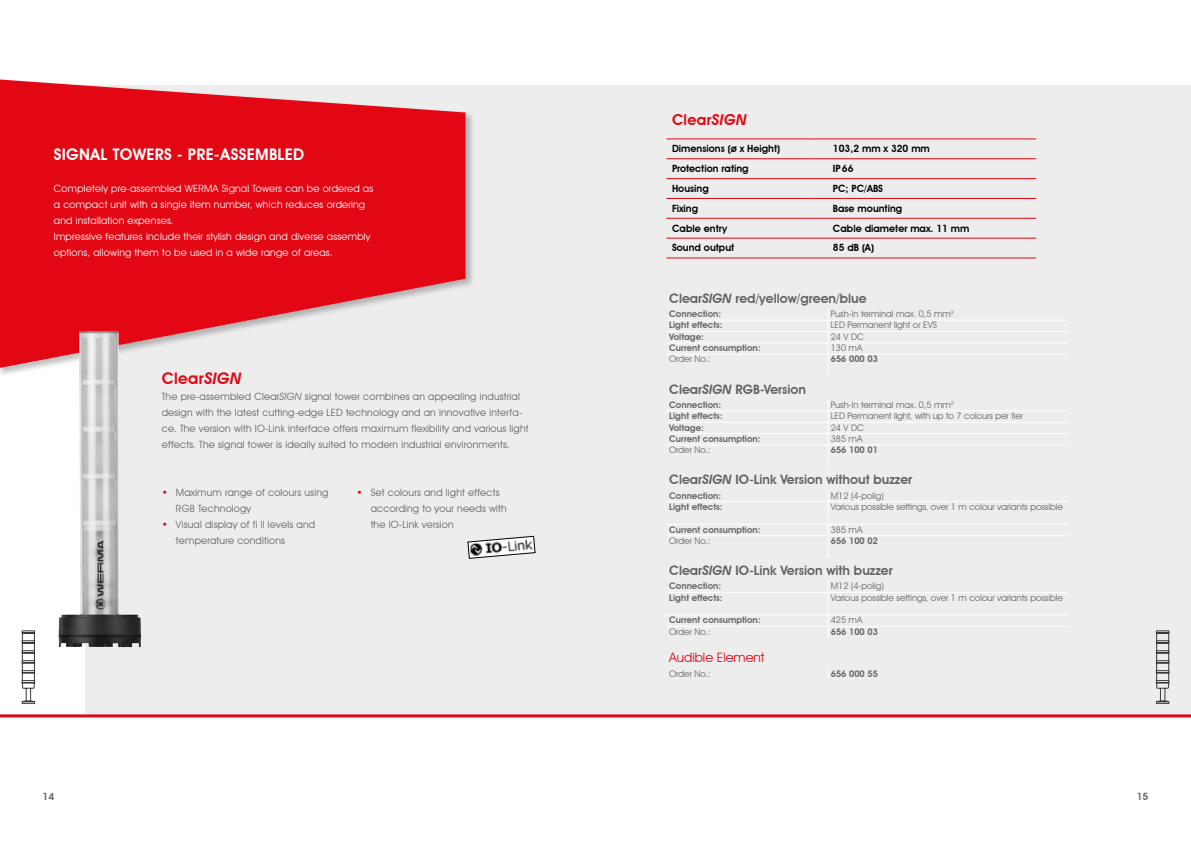
<style>
.page{position:relative;width:1191px;height:842px;background:#fff}
.page>*{position:absolute;margin:0;border:0;box-sizing:border-box;transform-origin:0 0}
.t1{font:600 16px "Avant Garde IT Cby BT";letter-spacing:.02em;color:#fff}
.t2{font:600 16px "Avant Garde IT Cby BT";letter-spacing:.02em;color:#e30613}
.t3{font:600 15px "Avant Garde IT Cby BT";letter-spacing:.02em;color:#e30613}
.t4{font:600 13px "Avant Garde IT Cby BT";color:#646363}
.t5{font:13px "Avant Garde IT Cby BT";color:#e30613}
.t6{font:10px/16px "Avant Garde IT Cby BT";letter-spacing:.02em;color:#646363}
.t7{font:10px/16px "Avant Garde IT Cby BT";letter-spacing:.02em;color:#fff}
.t8{font:600 10px "Avant Garde IT Cby BT";color:#000}
.t9{font:600 10px "Avant Garde IT Cby BT";color:#646363}
.t10{font:9px "Avant Garde IT Cby BT";color:#646363}
.t11{font:600 9px "Avant Garde IT Cby BT";color:#646363}
.s1{font-style:italic}
.s2{font-family:"ITC Avant Garde Std";color:#e30613}
</style>
<div class="page">
<div style="left:85px;top:85px;width:1106px;height:629px;background:#ededed"></div>
<svg style="left:21px;top:630px;width:15px;height:74px"></svg>
<svg style="left:1155px;top:630px;width:15px;height:74px"></svg>
<div style="left:0;top:78px;width:475px;height:299px;background:#000;opacity:.25"></div>
<svg style="left:0;top:80px;width:465px;height:288px;fill:#e30613"></svg>
<hr style="left:666px;top:139px;width:144px;height:1px;background:#e30613">
<hr style="left:666px;top:158px;width:144px;height:1px;background:#e30613">
<hr style="left:810px;top:139px;width:226px;height:1px;background:#e30613">
<hr style="left:810px;top:158px;width:226px;height:1px;background:#e30613">
<hr style="left:666px;top:178px;width:144px;height:1px;background:#e30613">
<hr style="left:810px;top:178px;width:226px;height:1px;background:#e30613">
<hr style="left:666px;top:198px;width:144px;height:1px;background:#e30613">
<hr style="left:810px;top:198px;width:226px;height:1px;background:#e30613">
<hr style="left:666px;top:218px;width:144px;height:1px;background:#e30613">
<hr style="left:810px;top:218px;width:226px;height:1px;background:#e30613">
<hr style="left:666px;top:238px;width:144px;height:1px;background:#e30613">
<hr style="left:810px;top:238px;width:226px;height:1px;background:#e30613">
<hr style="left:666px;top:258px;width:144px;height:1px;background:#e30613">
<hr style="left:810px;top:258px;width:226px;height:1px;background:#e30613">
<hr style="left:666px;top:320px;width:162px;height:1px;background:#fff">
<hr style="left:828px;top:320px;width:240px;height:1px;background:#fff">
<hr style="left:666px;top:331px;width:162px;height:1px;background:#fff">
<hr style="left:828px;top:331px;width:240px;height:1px;background:#fff">
<hr style="left:666px;top:342px;width:162px;height:1px;background:#fff">
<hr style="left:828px;top:342px;width:240px;height:1px;background:#fff">
<hr style="left:666px;top:354px;width:162px;height:1px;background:#fff">
<hr style="left:828px;top:354px;width:240px;height:1px;background:#fff">
<hr style="left:666px;top:411px;width:162px;height:1px;background:#fff">
<hr style="left:828px;top:411px;width:240px;height:1px;background:#fff">
<hr style="left:666px;top:422px;width:162px;height:1px;background:#fff">
<hr style="left:828px;top:422px;width:240px;height:1px;background:#fff">
<hr style="left:666px;top:433px;width:162px;height:1px;background:#fff">
<hr style="left:828px;top:433px;width:240px;height:1px;background:#fff">
<hr style="left:666px;top:445px;width:162px;height:1px;background:#fff">
<hr style="left:828px;top:445px;width:240px;height:1px;background:#fff">
<hr style="left:666px;top:501px;width:162px;height:1px;background:#fff">
<hr style="left:828px;top:501px;width:240px;height:1px;background:#fff">
<hr style="left:666px;top:524px;width:162px;height:1px;background:#fff">
<hr style="left:828px;top:524px;width:240px;height:1px;background:#fff">
<hr style="left:666px;top:535px;width:162px;height:1px;background:#fff">
<hr style="left:666px;top:592px;width:162px;height:1px;background:#fff">
<hr style="left:828px;top:592px;width:240px;height:1px;background:#fff">
<hr style="left:666px;top:615px;width:162px;height:1px;background:#fff">
<hr style="left:828px;top:615px;width:240px;height:1px;background:#fff">
<hr style="left:666px;top:626px;width:162px;height:1px;background:#fff">
<hr style="left:828px;top:535px;width:240px;height:1px;background:#fff">
<hr style="left:828px;top:626px;width:240px;height:1px;background:#fff">
<hr style="left:0;top:714px;width:1191px;height:3px;background:#e30613">
<img style="left:59px;top:331px;width:82px;height:316px">
<svg style="left:467px;top:536px;width:68px;height:23px"></svg>
<h1 class="t1" style="left:54px;top:145px;width:252px">SIGNAL TOWERS - PRE-ASSEMBLED</h1>
<p class="t7" style="left:54px;top:180px;width:321px">Completely pre-assembled WERMA Signal Towers can be ordered as a compact unit with a single item number, which reduces ordering and installation expenses.<br>Impressive features include their stylish design and diverse assembly options, allowing them to be used in a wide range of areas.</p>
<h1 class="t2" style="left:162px;top:369px;width:81px">Clear<span class="s1">SIGN</span></h1>
<p class="t6" style="left:162px;top:388px;width:368px">The pre-assembled Clear<span class="s1">SIGN</span> signal tower combines an appealing industrial design with the latest cutting-edge LED technology and an innovative interfa&shy;ce. The version with IO-Link interface offers maximum flexibility and various light effects. The signal tower is ideally suited to modern industrial environments.</p>
<p class="t6" style="left:176px;top:484px;width:154px;text-indent:-14px"><span class="s2">•</span> Maximum range of colours using<br>RGB Technology</p>
<p class="t6" style="left:176px;top:516px;width:141px;text-indent:-14px"><span class="s2">•</span> Visual display of fi ll levels and temperature conditions</p>
<p class="t6" style="left:371px;top:484px;width:138px;text-indent:-14px"><span class="s2">•</span> Set colours and light effects according to your needs with the IO-Link version</p>
<h2 class="t3" style="left:672px;top:110px;width:76px">Clear<span class="s1">SIGN</span></h2>
<p class="t8" style="left:672px;top:143px;width:110px">Dimensions (ø x Height)</p>
<p class="t8" style="left:833px;top:143px;width:98px">103,2 mm x 320 mm</p>
<p class="t8" style="left:672px;top:162px;width:78px">Protection rating</p>
<p class="t8" style="left:833px;top:162px;width:22px">IP66</p>
<p class="t8" style="left:672px;top:182px;width:38px">Housing</p>
<p class="t8" style="left:833px;top:182px;width:52px">PC; PC/ABS</p>
<p class="t8" style="left:672px;top:202px;width:28px">Fixing</p>
<p class="t8" style="left:833px;top:202px;width:71px">Base mounting</p>
<p class="t8" style="left:672px;top:222px;width:57px">Cable entry</p>
<p class="t8" style="left:833px;top:222px;width:138px">Cable diameter max. 11 mm</p>
<p class="t8" style="left:672px;top:242px;width:64px">Sound output</p>
<p class="t8" style="left:833px;top:242px;width:42px">85 dB (A)</p>
<h3 class="t4" style="left:669px;top:290px;width:199px">Clear<span class="s1">SIGN</span> red/yellow/green/blue</h3>
<p class="t11" style="left:669px;top:308px;width:53px">Connection:</p>
<p class="t10" style="left:831px;top:308px;width:124px">Push-In terminal max. 0,5 mm<sup>2</sup></p>
<p class="t11" style="left:669px;top:320px;width:55px">Light effects:</p>
<p class="t10" style="left:831px;top:320px;width:108px">LED Permanent light or EVS</p>
<p class="t11" style="left:669px;top:331px;width:36px">Voltage:</p>
<p class="t10" style="left:831px;top:331px;width:35px">24 V DC</p>
<p class="t11" style="left:669px;top:343px;width:93px">Current consumption:</p>
<p class="t10" style="left:831px;top:342px;width:33px">130 mA</p>
<p class="t10" style="left:669px;top:354px;width:43px">Order No.:</p>
<p class="t11" style="left:831px;top:354px;width:49px">656 000 03</p>
<h3 class="t4" style="left:669px;top:381px;width:138px">Clear<span class="s1">SIGN</span> RGB-Version</h3>
<p class="t11" style="left:669px;top:399px;width:53px">Connection:</p>
<p class="t10" style="left:831px;top:399px;width:124px">Push-In terminal max. 0,5 mm<sup>2</sup></p>
<p class="t11" style="left:669px;top:411px;width:55px">Light effects:</p>
<p class="t10" style="left:831px;top:410px;width:194px">LED Permanent light, with up to 7 colours per tier</p>
<p class="t11" style="left:669px;top:422px;width:36px">Voltage:</p>
<p class="t10" style="left:831px;top:422px;width:35px">24 V DC</p>
<p class="t11" style="left:669px;top:433px;width:93px">Current consumption:</p>
<p class="t10" style="left:831px;top:433px;width:33px">385 mA</p>
<p class="t10" style="left:669px;top:444px;width:43px">Order No.:</p>
<p class="t11" style="left:831px;top:445px;width:49px">656 100 01</p>
<h3 class="t4" style="left:669px;top:472px;width:244px">Clear<span class="s1">SIGN</span> IO-Link Version without buzzer</h3>
<p class="t11" style="left:669px;top:490px;width:53px">Connection:</p>
<p class="t10" style="left:831px;top:490px;width:54px">M12 (4-polig)</p>
<p class="t11" style="left:669px;top:501px;width:55px">Light effects:</p>
<p class="t10" style="left:831px;top:501px;width:233px">Various possible settings, over 1 m colour variants possible</p>
<p class="t11" style="left:669px;top:524px;width:93px">Current consumption:</p>
<p class="t10" style="left:831px;top:524px;width:33px">385 mA</p>
<p class="t10" style="left:669px;top:535px;width:43px">Order No.:</p>
<p class="t11" style="left:831px;top:535px;width:49px">656 100 02</p>
<h3 class="t4" style="left:669px;top:563px;width:225px">Clear<span class="s1">SIGN</span> IO-Link Version with buzzer</h3>
<p class="t11" style="left:669px;top:581px;width:53px">Connection:</p>
<p class="t10" style="left:831px;top:581px;width:54px">M12 (4-polig)</p>
<p class="t11" style="left:669px;top:592px;width:55px">Light effects:</p>
<p class="t10" style="left:831px;top:592px;width:233px">Various possible settings, over 1 m colour variants possible</p>
<p class="t11" style="left:669px;top:615px;width:93px">Current consumption:</p>
<p class="t10" style="left:831px;top:615px;width:33px">425 mA</p>
<p class="t10" style="left:669px;top:626px;width:43px">Order No.:</p>
<p class="t11" style="left:831px;top:626px;width:49px">656 100 03</p>
<h3 class="t5" style="left:669px;top:649px;width:97px">Audible Element</h3>
<p class="t10" style="left:669px;top:669px;width:43px">Order No.:</p>
<p class="t11" style="left:831px;top:669px;width:49px">656 000 55</p>
<p class="t9" style="left:43px;top:790px;width:13px">14</p>
<p class="t9" style="left:1136px;top:790px;width:13px">15</p>
</div>
